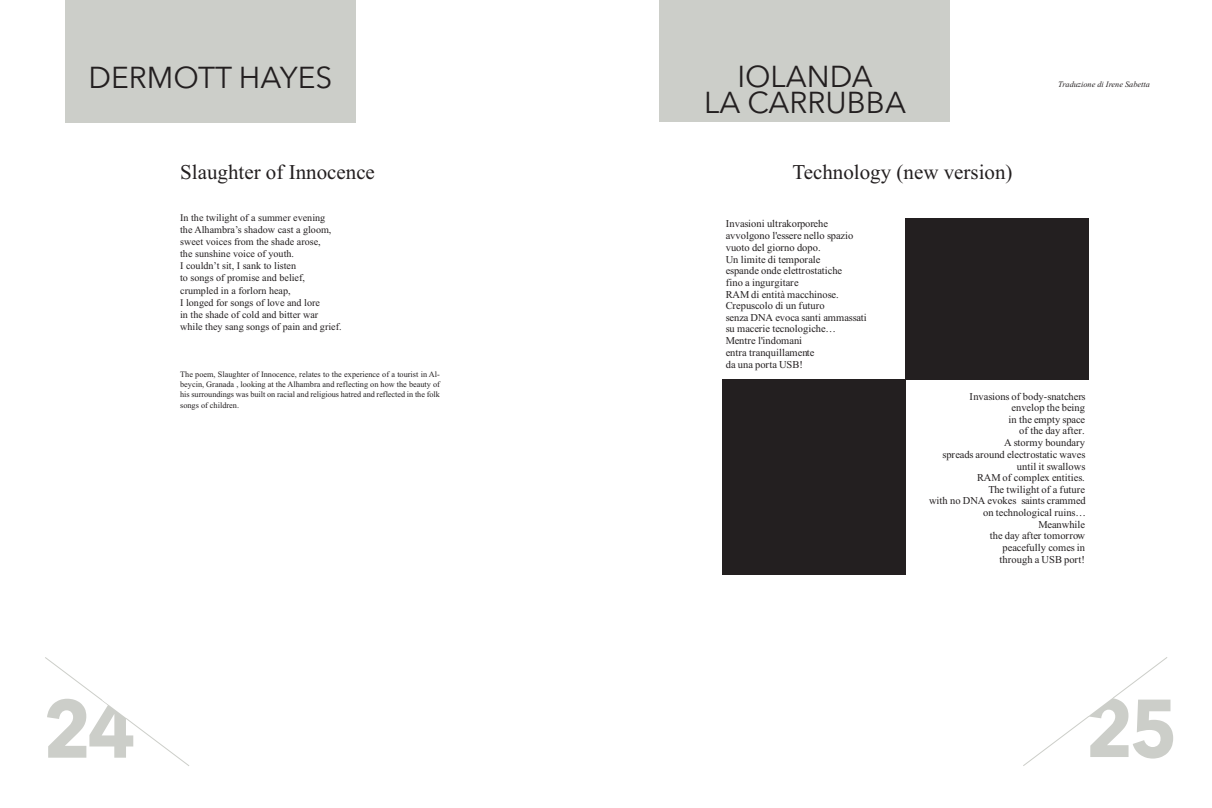
<style>
.page{position:relative;width:1212px;height:808px;background:#fff}
.page>*{position:absolute;margin:0;border:0;box-sizing:border-box;transform-origin:0 0}
.t1{font:700 81.07px "Avenir Next";color:#cccec9;scale:.92 1}
.t2{font:30px/26.2px "Avenir Next";color:#231f20;text-align:center}
.t3{font:21px "Times New Roman";color:#231f20}
.t4{font:10.5px/11.6px "Times New Roman";color:#231f20}
.t5{font:10.12px/12.1px "Times New Roman";color:#231f20}
.t6{font:8.25px/9.9px "Times New Roman";letter-spacing:-.005em;color:#231f20;text-align:justify}
.t7{font:italic 8.25px "Times New Roman";color:#231f20}
</style>
<div class="page">
<svg style="left:1023px;top:657px;width:145px;height:109px"></svg>
<svg style="left:45px;top:657px;width:144px;height:109px"></svg>
<div style="left:65px;top:0;width:290px;height:122px;background:#cccec9"></div>
<div style="left:660px;top:0;width:290px;height:121px;background:#cccec9"></div>
<div style="left:905px;top:218px;width:184px;height:162px;background:#231f20"></div>
<div style="left:722px;top:380px;width:183px;height:195px;background:#231f20"></div>
<h2 class="t2" style="left:88px;top:67px;width:246px">DERMOTT HAYES</h2>
<h3 class="t3" style="left:180px;top:164px;width:196px">Slaughter of Innocence</h3>
<p class="t5" style="left:180px;top:212px;width:163px">In the twilight of a summer evening<br>the Alhambra’s shadow cast a gloom, sweet voices from the shade arose,<br>the sunshine voice of youth.<br>I couldn’t sit, I sank to listen<br>to songs of promise and belief, crumpled in a forlorn heap,<br>I longed for songs of love and lore<br>in the shade of cold and bitter war while they sang songs of pain and grief.</p>
<p class="t6" style="left:180px;top:370px;width:261px">The poem, Slaughter of Innocence, relates to the experience of a tourist in Al&shy;beycin, Granada , looking at the Alhambra and reflecting on how the beauty of his surroundings was built on racial and religious hatred and reflected in the folk</p>
<p class="t6" style="left:180px;top:401px;width:60px">songs of children.</p>
<h2 class="t2" style="left:704px;top:66px;width:203px">IOLANDA<br>LA CARRUBBA</h2>
<h3 class="t3" style="left:792px;top:164px;width:222px">Technology (new version)</h3>
<p class="t4" style="left:726px;top:219px;width:142px">Invasioni ultrakorporehe avvolgono l'essere nello spazio vuoto del giorno dopo.<br>Un limite di temporale<br>espande onde elettrostatiche<br>fino a ingurgitare<br>RAM di entità macchinose.<br>Crepuscolo di un futuro<br>senza DNA evoca santi ammassati su macerie tecnologiche…<br>Mentre l'indomani<br>entra tranquillamente<br>da una porta USB!</p>
<p class="t7" style="left:1058px;top:81px;width:93px">Traduzione di Irene Sabetta</p>
<p class="t4" style="left:929px;top:391px;width:158px;text-align:right">Invasions of body-snatchers<br>envelop the being<br>in the empty space<br>of the day after.<br>A stormy boundary<br>spreads around electrostatic waves until it swallows<br>RAM of complex entities.<br>The twilight of a future<br>with no DNA evokes saints crammed on technological ruins…<br>Meanwhile<br>the day after tomorrow<br>peacefully comes in<br>through a USB port!</p>
<h1 class="t1" style="left:43px;top:682px;width:102px">24</h1>
<h1 class="t1" style="left:1085px;top:682px;width:102px">25</h1>
</div>
